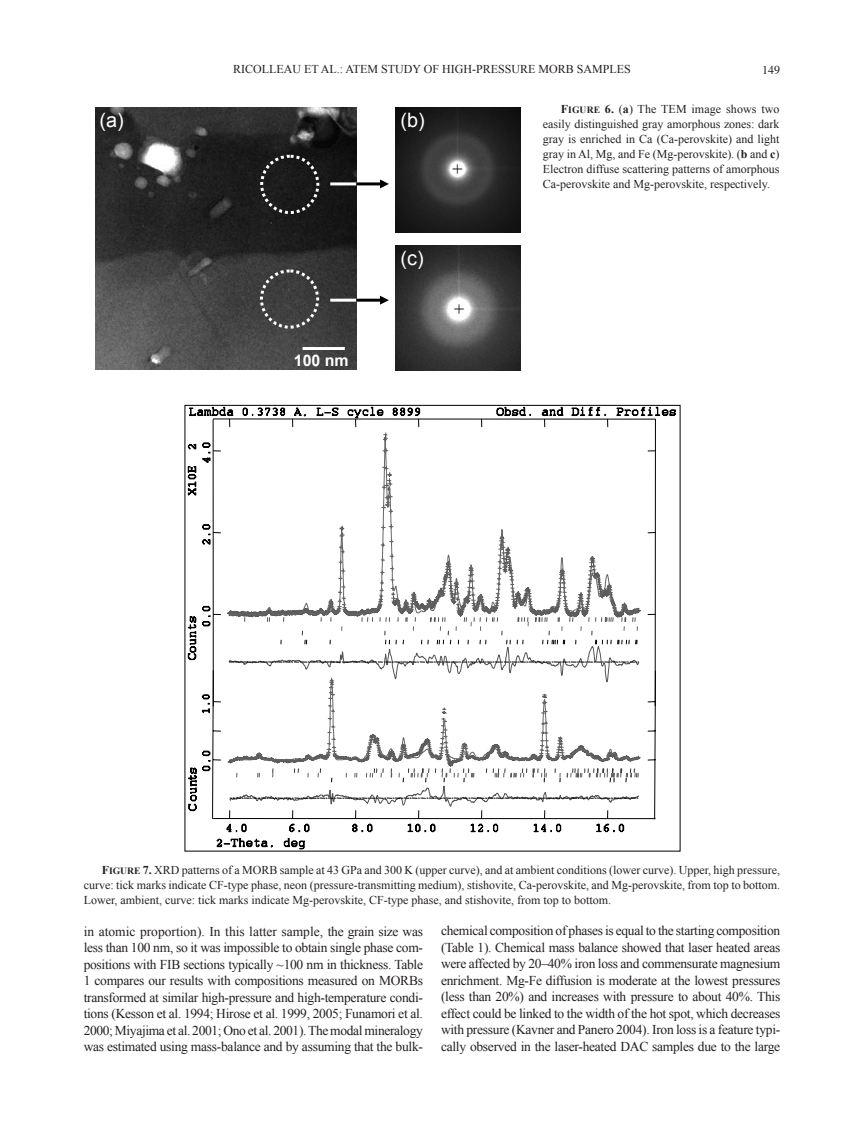
<style>
.page{position:relative;width:864px;height:1134px;background:#fff}
.page>*{position:absolute;margin:0;border:0;box-sizing:border-box;transform-origin:0 0}
.t1{font:19.8px "Arial";color:#fff}
.t2{font:17.85px "Times New Roman";color:#000}
.t3{font:700 15.9px "Arial";color:#fff}
.text{font:13.5px/16.5px "Times New Roman";letter-spacing:-.02em;color:#231f20;text-align:justify}
.t4{font:12px/15px "Times New Roman";color:#231f20;text-align:justify}
.t5{font:12px "Times";color:#231f20}
.s1{font-family:"Times New Roman PS Bold MT SC800"}
.s2{font-family:"Times New Roman PS Bold MT SC800";font-size:9.6px}
.s3{font-weight:700}
</style>
<div class="page">
<img style="left:95px;top:107px;width:261px;height:262px">
<svg style="left:258px;top:153px;width:63px;height:177px"></svg>
<hr style="left:330px;top:299px;width:36px;height:3px;background:#fff">
<svg style="left:356px;top:296px;width:33px;height:9px"></svg>
<hr style="left:330px;top:182px;width:36px;height:3px;background:#fff">
<svg style="left:356px;top:179px;width:33px;height:9px"></svg>
<hr style="left:303px;top:347px;width:42px;height:3px;background:#fff">
<img style="left:395px;top:107px;width:125px;height:125px">
<img style="left:395px;top:245px;width:125px;height:125px">
<svg style="left:212px;top:670px;width:444px;height:149px"></svg>
<svg style="left:243px;top:408px;width:42px;height:8px"></svg>
<svg style="left:317px;top:408px;width:21px;height:8px"></svg>
<svg style="left:497px;top:407px;width:34px;height:9px"></svg>
<svg style="left:617px;top:407px;width:59px;height:9px"></svg>
<hr style="left:655px;top:419px;width:1px;height:287px;background:#010101">
<svg style="left:188px;top:616px;width:8px;height:44px"></svg>
<svg style="left:189px;top:407px;width:44px;height:20px"></svg>
<svg style="left:292px;top:408px;width:13px;height:19px"></svg>
<svg style="left:348px;top:407px;width:35px;height:20px"></svg>
<svg style="left:393px;top:408px;width:27px;height:19px"></svg>
<svg style="left:542px;top:407px;width:21px;height:20px"></svg>
<svg style="left:572px;top:407px;width:36px;height:20px"></svg>
<svg style="left:188px;top:466px;width:8px;height:29px"></svg>
<svg style="left:188px;top:444px;width:8px;height:5px"></svg>
<svg style="left:202px;top:606px;width:19px;height:20px"></svg>
<svg style="left:202px;top:525px;width:19px;height:19px"></svg>
<svg style="left:202px;top:443px;width:19px;height:20px"></svg>
<svg style="left:383px;top:433px;width:4px;height:6px"></svg>
<svg style="left:381px;top:439px;width:12px;height:85px"></svg>
<hr style="left:213px;top:419px;width:442px;height:1px;background:#010101">
<hr style="left:213px;top:420px;width:1px;height:286px;background:#010101">
<svg style="left:217px;top:838px;width:55px;height:9px"></svg>
<svg style="left:284px;top:838px;width:21px;height:11px"></svg>
<svg style="left:189px;top:768px;width:7px;height:43px"></svg>
<hr style="left:213px;top:818px;width:442px;height:1px;background:#010101">
<svg style="left:227px;top:524px;width:414px;height:308px"></svg>
<svg style="left:202px;top:751px;width:8px;height:20px"></svg>
<svg style="left:202px;top:695px;width:7px;height:18px"></svg>
<p class="t1" style="left:99px;top:108px;width:26px">(a)</p>
<p class="t4" style="left:233px;top:61px;width:17px">Ricolleau</p>
<p class="t4" style="left:304px;top:61px;width:86px">et al.: ATEM study</p>
<p class="t4" style="left:424px;top:61px;width:27px">of high</p>
<p class="t4" style="left:472px;top:61px;width:13px">-pressure</p>
<p class="t4" style="left:538px;top:61px;width:47px">MORB samples</p>
<p class="t5" style="left:762px;top:62px;width:19px">149</p>
<p class="t3" style="left:294px;top:350px;width:56px">100 nm</p>
<p class="t1" style="left:400px;top:108px;width:26px">(b)</p>
<p class="t2" style="left:452px;top:157px;width:12px">+</p>
<p class="t1" style="left:400px;top:245px;width:25px">(c)</p>
<p class="t2" style="left:454px;top:297px;width:12px">+</p>
<p class="t4" style="left:543px;top:101px;width:238px;text-indent:18px"><span class="s1">F</span><span class="s2">IGURE</span> <span class="s1">6.</span> (<span class="s3">a</span>) The TEM image shows two easily distinguished gray amorphous zones: dark gray is enriched in Ca (Ca-perovskite) and light gray in Al, Mg, and Fe (Mg-perovskite). (<span class="s3">b</span> and <span class="s3">c</span>)<br>Electron diffuse scattering patterns of amorphous Ca-perovskite and Mg-perovskite, respectively.</p>
<p class="t4" style="left:84px;top:862px;width:698px;text-indent:18px"><span class="s1">F</span><span class="s2">IGURE</span> <span class="s1">7.</span> XRD patterns of a MORB sample at 43 GPa and 300 K (upper curve), and at ambient conditions (lower curve). Upper, high pressure, curve: tick marks indicate CF-type phase, neon (pressure-transmitting medium), stishovite, Ca-perovskite, and Mg-perovskite, from top to bottom.<br>Lower, ambient, curve: tick marks indicate Mg-perovskite, CF-type phase, and stishovite, from top to bottom.</p>
<p class="text" style="left:84px;top:923px;width:341px">in atomic proportion). In this latter sample, the grain size was less than 100 nm, so it was impossible to obtain single phase com&shy;positions with FIB sections typically ~100 nm in thickness. Table 1 compares our results with compositions measured on MORBs transformed at similar high-pressure and high-temperature condi&shy;tions (Kesson et al. 1994; Hirose et al. 1999, 2005; Funamori et al.<br>2000; Miyajima et al. 2001; Ono et al. 2001). The modal mineralogy was estimated using mass-balance and by assuming that the bulk-</p>
<p class="text" style="left:441px;top:922px;width:341px">chemical composition of phases is equal to the starting composition (Table 1). Chemical mass balance showed that laser heated areas were affected by 20–40% iron loss and commensurate magnesium enrichment. Mg-Fe diffusion is moderate at the lowest pressures (less than 20%) and increases with pressure to about 40%. This effect could be linked to the width of the hot spot, which decreases with pressure (Kavner and Panero 2004). Iron loss is a feature typi&shy;cally observed in the laser-heated DAC samples due to the large</p>
</div>
